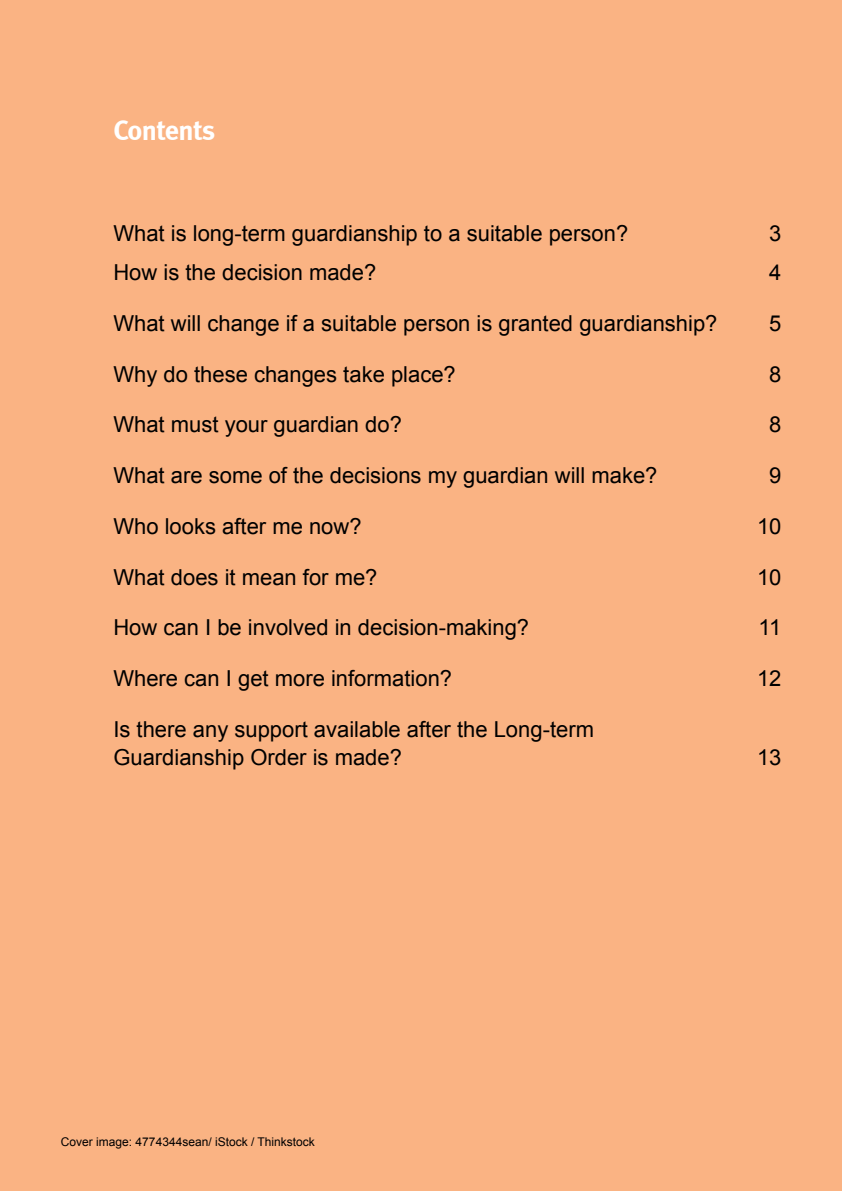
<style>
.page{position:relative;width:842px;height:1191px;background:#fab383}
.page>*{position:absolute;margin:0;border:0;box-sizing:border-box;transform-origin:0 0}
.t1{font:28px "Meta Bold LF";letter-spacing:-.02em;color:#fff}
.t2{font:22px/28px "Arial";color:#000}
.t3{font:12px "Arial";color:#000}
</style>
<div class="page">
<p class="t1" style="left:113px;top:113px;width:104px">Contents</p>
<p class="t2" style="left:113px;top:219px;width:516px">What is long-term guardianship to a suitable person?</p>
<p class="t2" style="left:769px;top:219px;width:14px">3</p>
<p class="t2" style="left:113px;top:259px;width:264px">How is the decision made?</p>
<p class="t2" style="left:769px;top:259px;width:14px">4</p>
<p class="t2" style="left:113px;top:309px;width:606px">What will change if a suitable person is granted guardianship?</p>
<p class="t2" style="left:769px;top:309px;width:14px">5</p>
<p class="t2" style="left:113px;top:360px;width:344px">Why do these changes take place?</p>
<p class="t2" style="left:769px;top:360px;width:14px">8</p>
<p class="t2" style="left:113px;top:411px;width:290px">What must your guardian do?</p>
<p class="t2" style="left:769px;top:411px;width:14px">8</p>
<p class="t2" style="left:113px;top:461px;width:546px">What are some of the decisions my guardian will make?</p>
<p class="t2" style="left:769px;top:461px;width:14px">9</p>
<p class="t2" style="left:113px;top:512px;width:250px">Who looks after me now?</p>
<p class="t2" style="left:757px;top:512px;width:26px">10</p>
<p class="t2" style="left:113px;top:563px;width:266px">What does it mean for me?</p>
<p class="t2" style="left:757px;top:563px;width:26px">10</p>
<p class="t2" style="left:113px;top:613px;width:417px">How can I be involved in decision-making?</p>
<p class="t2" style="left:759px;top:613px;width:24px">11</p>
<p class="t2" style="left:113px;top:664px;width:340px">Where can I get more information?</p>
<p class="t2" style="left:757px;top:664px;width:26px">12</p>
<p class="t2" style="left:113px;top:715px;width:482px">Is there any support available after the Long-term<br>Guardianship Order is made?</p>
<p class="t2" style="left:757px;top:743px;width:26px">13</p>
<p class="t3" style="left:61px;top:1134px;width:255px">Cover image: 4774344sean/ iStock / Thinkstock</p>
</div>
